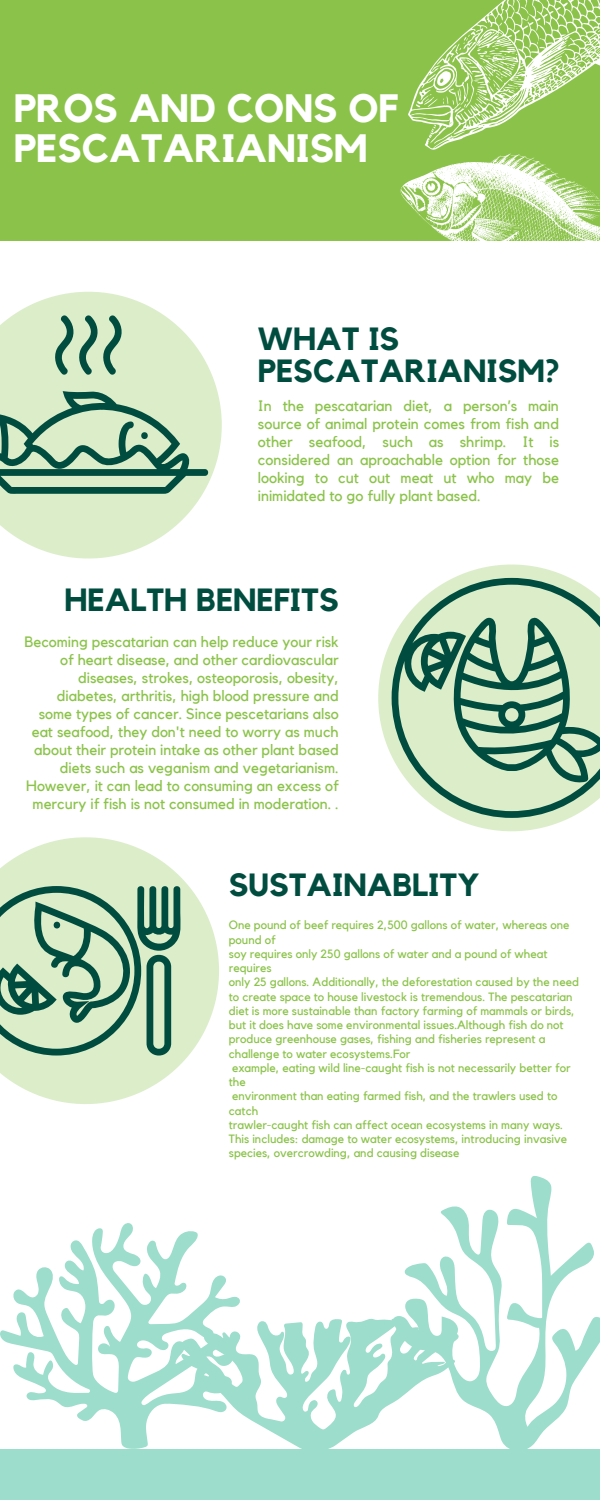
<style>
.page{position:relative;width:600px;height:1500px;background:#fff}
.page>*{position:absolute;margin:0;border:0;box-sizing:border-box;transform-origin:0 0}
.t1{font:700 39.4px/40.7px "Kollektif";color:#fff}
.t2{font:700 32px/31.5px "Kollektif";color:#004d40}
.t3{font:15.1px/18.1px "Kollektif";color:#8bc34a;text-align:justify}
.t4{font:15px/18px "Kollektif";color:#8bc34a;text-align:right}
.t5{font:12px/14.2px "Kollektif";color:#8bc34a}
</style>
<div class="page">
<div style="left:0;top:0;width:600px;height:241px;background:#8bc34a"></div>
<svg style="left:0;top:292px;width:222px;height:267px;fill:#dcedc9"></svg>
<svg style="left:378px;top:565px;width:192px;height:266px"></svg>
<svg style="left:0;top:837px;width:219px;height:267px;fill:#dcedc9"></svg>
<div style="left:0;top:1449px;width:600px;height:51px;background:#9dddcb"></div>
<svg style="left:408px;top:0;width:192px;height:119px"></svg>
<svg style="left:400px;top:119px;width:200px;height:122px"></svg>
<svg style="left:0;top:315px;width:208px;height:179px;background:#adcaac"></svg>
<svg style="left:392px;top:578px;width:208px;height:240px;background:#a3c3a8"></svg>
<svg style="left:0;top:1223px;width:240px;height:226px"></svg>
<svg style="left:393px;top:1176px;width:207px;height:273px"></svg>
<svg style="left:181px;top:1319px;width:278px;height:130px"></svg>
<svg style="left:0;top:886px;width:181px;height:170px;background:#94b89c"></svg>
<h1 class="t1" style="left:14px;top:89px;width:386px">PROS AND CONS OF<br>PESCATARIANISM</h1>
<h2 class="t2" style="left:258px;top:325px;width:304px">WHAT IS<br>PESCATARIANISM?</h2>
<p class="t3" style="left:258px;top:397px;width:303px">In the pescatarian diet, a person’s main source of animal protein comes from fish and other seafood, such as shrimp. It is considered an aproachable option for those looking to cut out meat ut who may be inimidated to go fully plant based.</p>
<h2 class="t2" style="left:64px;top:585px;width:276px">HEALTH BENEFITS</h2>
<p class="t4" style="left:24px;top:634px;width:316px">Becoming pescatarian can help reduce your risk of heart disease, and other cardiovascular diseases, strokes, osteoporosis, obesity, diabetes, arthritis, high blood pressure and some types of cancer. Since pescetarians also eat seafood, they don't need to worry as much about their protein intake as other plant based diets such as veganism and vegetarianism.<br>However, it can lead to consuming an excess of mercury if fish is not consumed in moderation. .</p>
<h2 class="t2" style="left:229px;top:870px;width:252px">SUSTAINABLITY</h2>
<p class="t5" style="left:229px;top:918px;width:352px">One pound of beef requires 2,500 gallons of water, whereas one pound of<br>soy requires only 250 gallons of water and a pound of wheat requires<br>only 25 gallons. Additionally, the deforestation caused by the need to create space to house livestock is tremendous. The pescatarian diet is more sustainable than factory farming of mammals or birds, but it does have some environmental issues.Although fish do not produce greenhouse gases, fishing and fisheries represent a challenge to water ecosystems.For<br>example, eating wild line-caught fish is not necessarily better for the<br>environment than eating farmed fish, and the trawlers used to catch<br>trawler-caught fish can affect ocean ecosystems in many ways.<br>This includes: damage to water ecosystems, introducing invasive species, overcrowding, and causing disease</p>
</div>
